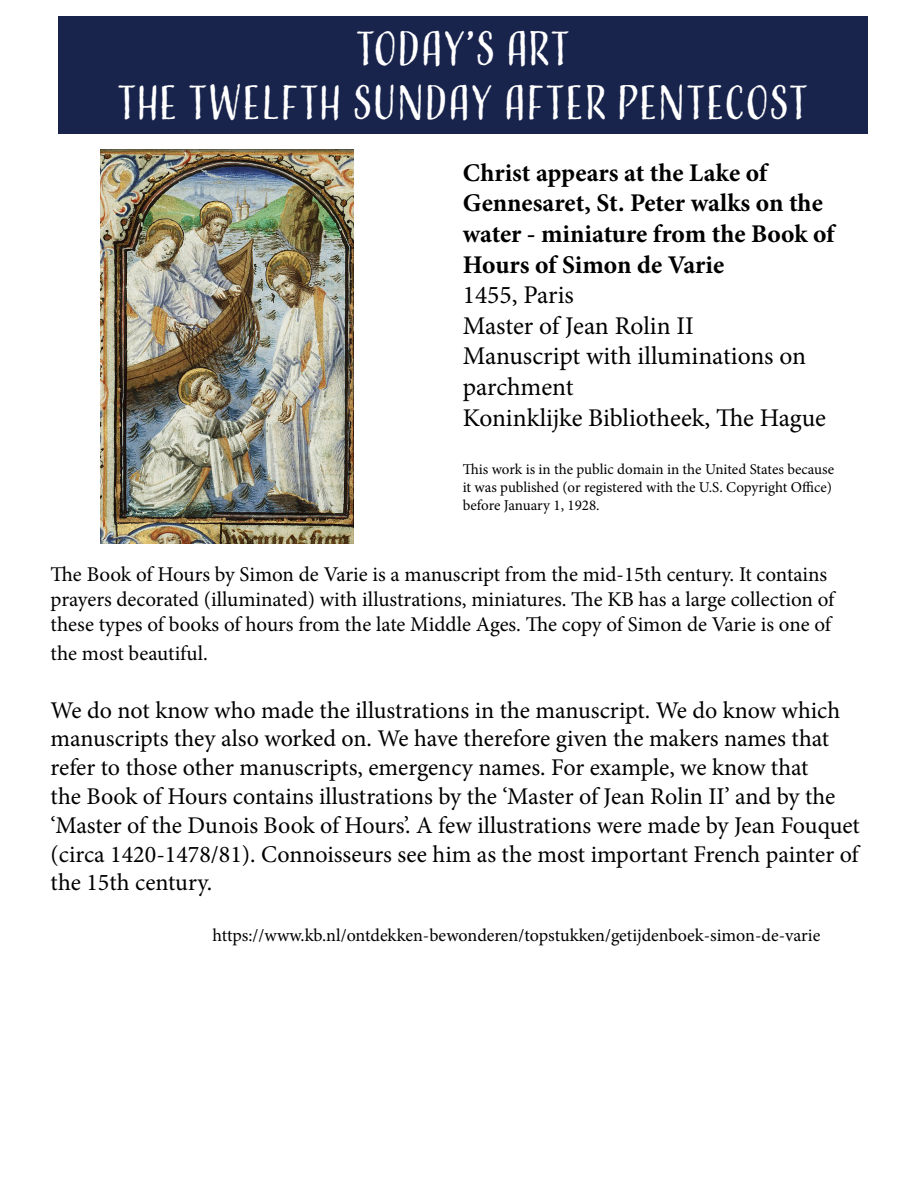
<style>
.page{position:relative;width:918px;height:1188px;background:#fff}
.page>*{position:absolute;margin:0;border:0;box-sizing:border-box;transform-origin:0 0}
.t1{font:45px "Adorn Condensed Sans";letter-spacing:-.015em;color:#fff}
.t2{font:700 25.5px/30.6px "Minion Pro";color:#000}
.t3{font:25.5px/30.6px "Minion Pro";letter-spacing:-.005em;color:#000}
.t4{font:24px/28.8px "Minion Pro";letter-spacing:-.005em;color:#000}
.t5{font:21px/25.2px "Minion Pro";color:#000}
.t6{font:18px "Minion Pro";color:#000}
.t7{font:15px/18px "Minion Pro";letter-spacing:-.005em;color:#000}
</style>
<div class="page">
<div style="left:58px;top:16px;width:809px;height:118px;background:#19244d"></div>
<img style="left:101px;top:149px;width:253px;height:394px">
<p class="t1" style="left:355px;top:20px;width:217px">TODAY’S ART</p>
<p class="t1" style="left:117px;top:74px;width:694px">THE TWELFTH SUNDAY AFTER PENTECOST</p>
<p class="t2" style="left:463px;top:157px;width:375px">Christ appears at the Lake of<br>Gennesaret, St. Peter walks on the water - miniature from the Book of<br>Hours of Simon de Varie</p>
<p class="t3" style="left:463px;top:280px;width:113px">1455, Paris</p>
<p class="t3" style="left:463px;top:311px;width:233px">Master of Jean Rolin II</p>
<p class="t3" style="left:463px;top:341px;width:345px">Manuscript with illuminations on parchment</p>
<p class="t3" style="left:463px;top:402px;width:365px">Koninklijke Bibliotheek, The Hague</p>
<p class="t7" style="left:463px;top:461px;width:373px">This work is in the public domain in the United States because it was published (or registered with the U.S. Copyright Office) before January 1, 1928.</p>
<p class="t5" style="left:51px;top:561px;width:785px">The Book of Hours by Simon de Varie is a manuscript from the mid-15th century. It contains prayers decorated (illuminated) with illustrations, miniatures. The KB has a large collection of these types of books of hours from the late Middle Ages. The copy of Simon de Varie is one of</p>
<p class="t5" style="left:51px;top:641px;width:159px">the most beautiful.</p>
<p class="t4" style="left:51px;top:696px;width:811px">We do not know who made the illustrations in the manuscript. We do know which manuscripts they also worked on. We have therefore given the makers names that refer to those other manuscripts, emergency names. For example, we know that<br>the Book of Hours contains illustrations by the ‘Master of Jean Rolin II’ and by the ‘Master of the Dunois Book of Hours’. A few illustrations were made by Jean Fouquet (circa 1420-1478/81). Connoisseurs see him as the most important French painter of the 15th century.</p>
<p class="t6" style="left:213px;top:923px;width:609px">https://www.kb.nl/ontdekken-bewonderen/topstukken/getijdenboek-simon-de-varie</p>
</div>
